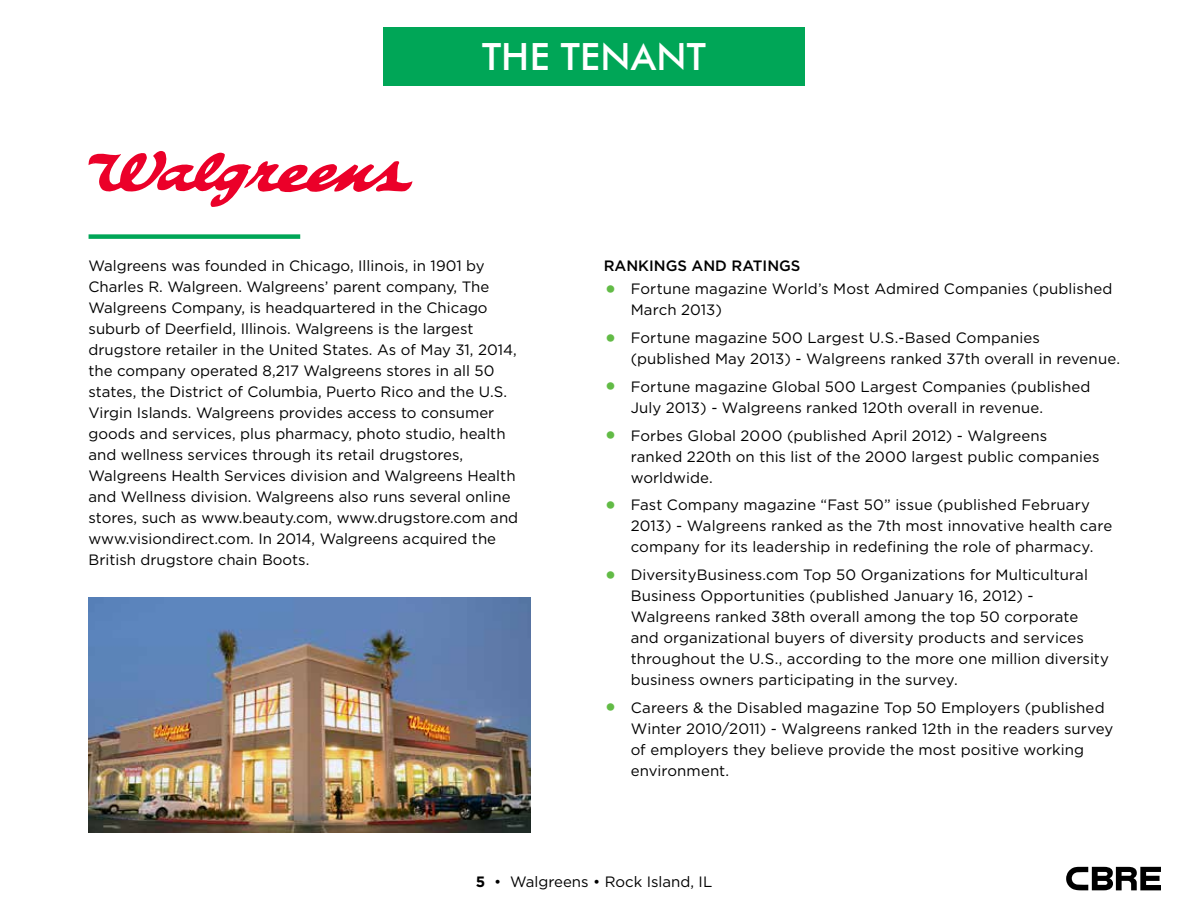
<style>
.page{position:relative;width:1188px;height:918px;background:#fff}
.page>*{position:absolute;margin:0;border:0;box-sizing:border-box;transform-origin:0 0}
.t1{font:500 37.5px "Futura BT";letter-spacing:.015em;color:#fff}
.t2{font:15px/21px "Gotham";color:#000}
.t3{font:500 15px "Gotham";color:#000}
.s1{font-size:28.5px;color:#62bb46}
.s2{font-weight:700}
</style>
<div class="page">
<svg style="left:1066px;top:867px;width:95px;height:23px"></svg>
<div style="left:383px;top:27px;width:422px;height:58px;background:#00a657"></div>
<svg style="left:89px;top:151px;width:323px;height:56px"></svg>
<div style="left:89px;top:234px;width:211px;height:5px;background:#00a657"></div>
<img style="left:89px;top:597px;width:441px;height:236px">
<h1 class="t1" style="left:482px;top:34px;width:225px">TH E TENANT</h1>
<p class="t2" style="left:89px;top:255px;width:431px">Walgreens was founded in Chicago, I llinois, in 1901 by Charles R. Walgreen. Walgreens’ parent company, The Walgreens Company, is headquartered in the Chicago suburb of Deerfield, I llinois. Walgreens is the largest drugstore retailer in the U nited States. As of M ay 31, 2014, the company operated 8,217 Walgreens stores in all 50 states, the District of Columbia, Puerto Rico and the U.S.<br>Virgin Islands. Walgreens provides access to consumer goods and services, plus pharmacy, photo studio, health and wellness services through its retail drugstores, Walgreens Health Services division and Walgreens Health and Wellness division. Walgreens also runs several online stores, such as www.beauty.com, www.drugstore.com and www.visiondirect.com. I n 2014, Walgreens acquired the British drugstore chain Boots.</p>
<p class="t3" style="left:604px;top:256px;width:196px">RAN KIN GS AND RATIN GS</p>
<p class="t2" style="left:631px;top:278px;width:483px;text-indent:-27px"><span class="s1">•</span> Fortune magazine World’s Most Admired Companies (published<br>March 2013)</p>
<p class="t2" style="left:631px;top:327px;width:491px;text-indent:-27px"><span class="s1">•</span> Fortune magazine 500 Largest U.S.-Based Companies (published May 2013) - Walgreens ranked 37th overall in revenue.</p>
<p class="t2" style="left:631px;top:376px;width:461px;text-indent:-27px"><span class="s1">•</span> Fortune magazine G lobal 500 Largest Companies (published<br>July 2013) - Walgreens ranked 120th overall in revenue.</p>
<p class="t2" style="left:631px;top:425px;width:470px;text-indent:-27px"><span class="s1">•</span> Forbes G lobal 2000 (published April 2012) - Walgreens ranked 220th on this list of the 2000 largest public companies worldwide.</p>
<p class="t2" style="left:631px;top:494px;width:483px;text-indent:-27px"><span class="s1">•</span> Fast Company magazine “Fast 50” issue (published February<br>2013) - Walgreens ranked as the 7th most innovative health care company for its leadership in redefining the role of pharmacy.</p>
<p class="t2" style="left:631px;top:564px;width:480px;text-indent:-27px"><span class="s1">•</span> DiversityBusiness.com Top 50 Organizations for M ulticultural Business Opportunities (published January 16, 2012) - Walgreens ranked 38th overall among the top 50 corporate and organizational buyers of diversity products and services throughout the U.S., according to the more one million diversity business owners participating in the survey.</p>
<p class="t2" style="left:631px;top:697px;width:484px;text-indent:-27px"><span class="s1">•</span> Careers &amp; the Disabled magazine Top 50 Employers (published Winter 2010/2011) - Walgreens ranked 12th in the readers survey of employers they believe provide the most positive working environment.</p>
<p class="t2" style="left:476px;top:871px;width:238px"><span class="s2">5</span> • Walgreens • Rock Island, IL</p>
</div>
